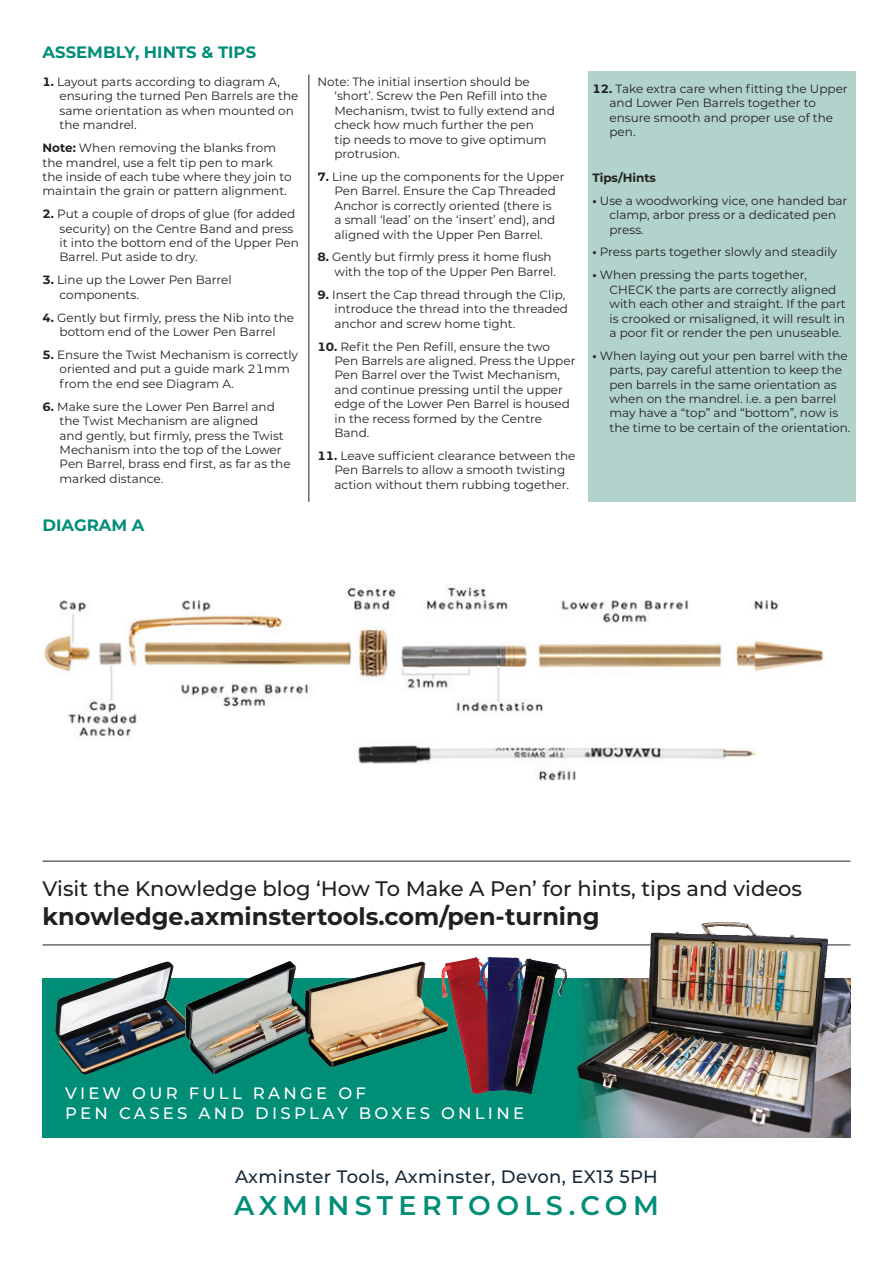
<style>
.page{position:relative;width:893px;height:1263px;background:#fff}
.page>*{position:absolute;margin:0;border:0;box-sizing:border-box;transform-origin:0 0}
.t1{font:600 27px "Montserrat";letter-spacing:.2em;color:#008e77}
.t2{font:700 24px "Montserrat";color:#231f20}
.t3{font:500 21px "Montserrat";color:#231f20}
.t4{font:500 18px "Montserrat";letter-spacing:.02em;color:#172938}
.t5{font:500 16.5px/19.8px "Montserrat";letter-spacing:.2em;color:#fff}
.t6{font:700 16.5px "Montserrat";color:#008e77}
.t7{font:12px/14.4px "Montserrat";color:#231f20}
.t8{font:700 12px "Montserrat";color:#231f20}
.s1{font-weight:700}
</style>
<div class="page">
<hr style="left:43px;top:944px;width:807px;height:1px;background:#231f20">
<svg style="left:43px;top:978px;width:532px;height:159px;fill:#008e77"></svg>
<img style="left:575px;top:978px;width:275px;height:159px">
<img style="left:98px;top:961px;width:69px;height:24px">
<img style="left:250px;top:961px;width:39px;height:17px">
<img style="left:305px;top:961px;width:143px;height:106px">
<img style="left:577px;top:922px;width:144px;height:151px">
<img style="left:451px;top:957px;width:38px;height:8px">
<hr style="left:43px;top:861px;width:807px;height:1px;background:#231f20">
<div style="left:588px;top:71px;width:268px;height:431px;background:#b1d3cb"></div>
<hr style="left:309px;top:74px;width:1px;height:428px;background:#231f20">
<img style="left:44px;top:585px;width:780px;height:196px">
<h3 class="t6" style="left:43px;top:41px;width:215px">ASSEMBLY, HINTS &amp; TIPS</h3>
<p class="t7" style="left:60px;top:74px;width:240px;text-indent:-17px"><span class="s1">1.</span> Layout parts according to diagram A, ensuring the turned Pen Barrels are the same orientation as when mounted on the mandrel.</p>
<p class="t7" style="left:43px;top:140px;width:250px"><span class="s1">Note:</span> When removing the blanks from the mandrel, use a felt tip pen to mark the inside of each tube where they join to maintain the grain or pattern alignment.</p>
<p class="t7" style="left:60px;top:206px;width:241px;text-indent:-17px"><span class="s1">2.</span> Put a couple of drops of glue (for added security) on the Centre Band and press it into the bottom end of the Upper Pen Barrel. Put aside to dry.</p>
<p class="t7" style="left:60px;top:272px;width:174px;text-indent:-17px"><span class="s1">3.</span> Line up the Lower Pen Barrel components.</p>
<p class="t7" style="left:43px;top:310px;width:253px;text-align:center"><span class="s1">4.</span> Gently but firmly, press the Nib into the bottom end of the Lower Pen Barrel</p>
<p class="t7" style="left:60px;top:347px;width:240px;text-indent:-17px"><span class="s1">5.</span> Ensure the Twist Mechanism is correctly oriented and put a guide mark 21mm from the end see Diagram A.</p>
<p class="t7" style="left:60px;top:399px;width:233px;text-indent:-17px"><span class="s1">6.</span> Make sure the Lower Pen Barrel and the Twist Mechanism are aligned<br>and gently, but firmly, press the Twist Mechanism into the top of the Lower Pen Barrel, brass end first, as far as the marked distance.</p>
<h3 class="t6" style="left:43px;top:513px;width:104px">DIAGRAM A</h3>
<p class="t7" style="left:334px;top:74px;width:222px;text-indent:-17px">Note: The initial insertion should be ‘short’. Screw the Pen Refill into the<br>Mechanism, twist to fully extend and check how much further the pen<br>tip needs to move to give optimum protrusion.</p>
<p class="t7" style="left:334px;top:169px;width:231px;text-indent:-17px"><span class="s1">7.</span> Line up the components for the Upper Pen Barrel. Ensure the Cap Threaded Anchor is correctly oriented (there is<br>a small ‘lead’ on the ‘insert’ end), and aligned with the Upper Pen Barrel.</p>
<p class="t7" style="left:334px;top:250px;width:223px;text-indent:-17px"><span class="s1">8.</span> Gently but firmly press it home flush with the top of the Upper Pen Barrel.</p>
<p class="t7" style="left:334px;top:287px;width:235px;text-indent:-17px"><span class="s1">9.</span> Insert the Cap thread through the Clip, introduce the thread into the threaded anchor and screw home tight.</p>
<p class="t7" style="left:334px;top:339px;width:242px;text-indent:-17px"><span class="s1">10.</span> Refit the Pen Refill, ensure the two<br>Pen Barrels are aligned. Press the Upper<br>Pen Barrel over the Twist Mechanism, and continue pressing until the upper edge of the Lower Pen Barrel is housed in the recess formed by the Centre<br>Band.</p>
<p class="t7" style="left:334px;top:448px;width:242px;text-indent:-17px"><span class="s1">11.</span> Leave sufficient clearance between the<br>Pen Barrels to allow a smooth twisting action without them rubbing together.</p>
<p class="t7" style="left:609px;top:81px;width:240px;text-indent:-17px"><span class="s1">12.</span> Take extra care when fitting the Upper and Lower Pen Barrels together to ensure smooth and proper use of the pen.</p>
<p class="t8" style="left:592px;top:169px;width:65px">Tips/Hints</p>
<p class="t7" style="left:609px;top:193px;width:239px;text-indent:-17px"><span class="s1">•</span> Use a woodworking vice, one handed bar clamp, arbor press or a dedicated pen press.</p>
<p class="t7" style="left:592px;top:244px;width:246px"><span class="s1">•</span> Press parts together slowly and steadily</p>
<p class="t7" style="left:609px;top:267px;width:238px;text-indent:-17px"><span class="s1">•</span> When pressing the parts together, CHECK the parts are correctly aligned with each other and straight. If the part is crooked or misaligned, it will result in a poor fit or render the pen unuseable.</p>
<p class="t7" style="left:609px;top:348px;width:242px;text-indent:-17px"><span class="s1">•</span> When laying out your pen barrel with the parts, pay careful attention to keep the pen barrels in the same orientation as when on the mandrel. i.e. a pen barrel may have a “top” and “bottom”, now is the time to be certain of the orientation.</p>
<h3 class="t3" style="left:43px;top:874px;width:761px">Visit the Knowledge blog ‘How To Make A Pen’ for hints, tips and videos</h3>
<h2 class="t2" style="left:43px;top:899px;width:559px">knowledge.axminstertools.com/pen-turning</h2>
<h3 class="t5" style="left:65px;top:1083px;width:460px">VIEW OUR FULL RANGE OF<br>PEN CASES AND DISPLAY BOXES ONLINE</h3>
<h3 class="t4" style="left:235px;top:1164px;width:424px">Axminster Tools, Axminster, Devon, EX13 5PH</h3>
<h1 class="t1" style="left:234px;top:1186px;width:426px">AXMINSTERTOOLS.COM</h1>
</div>
